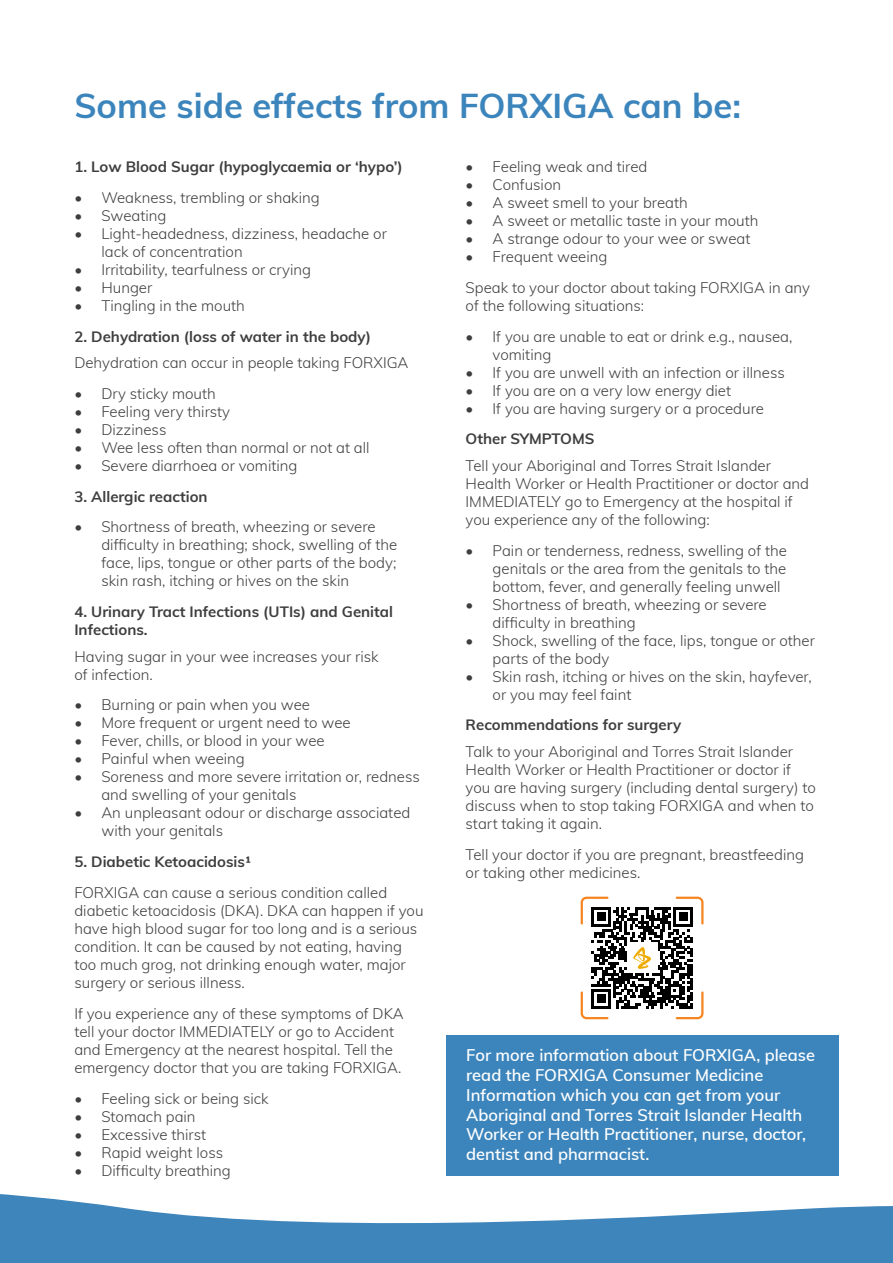
<style>
.page{position:relative;width:893px;height:1263px;background:#fff}
.page>*{position:absolute;margin:0;border:0;box-sizing:border-box;transform-origin:0 0}
.t1{font:700 34.5px "Muli";color:#3c85bc}
.t2{font:600 16.5px/19.8px "Muli";color:#fff}
.t3{font:300 15px/18px "Muli";color:#3e3e3f}
.t4{font:700 15px/18px "Muli";color:#3e3e3f}
</style>
<div class="page">
<svg style="left:0;top:1175px;width:893px;height:88px;fill:#3e85bb"></svg>
<div style="left:446px;top:1035px;width:393px;height:140px;background:#3c85bc"></div>
<svg style="left:580px;top:896px;width:124px;height:124px"></svg>
<h1 class="t1" style="left:74px;top:92px;width:668px">Some side effects from FORXIGA can be:</h1>
<p class="t4" style="left:74px;top:157px;width:330px">1. Low Blood Sugar (hypoglycaemia or ‘hypo’)</p>
<p class="t3" style="left:74px;top:190px;width:247px">• Weakness, trembling or shaking</p>
<p class="t3" style="left:74px;top:208px;width:94px">• Sweating</p>
<p class="t3" style="left:101px;top:226px;width:287px;text-indent:-27px">• Light-headedness, dizziness, headache or lack of concentration</p>
<p class="t3" style="left:74px;top:262px;width:238px">• Irritability, tearfulness or crying</p>
<p class="t3" style="left:74px;top:280px;width:79px">• Hunger</p>
<p class="t3" style="left:74px;top:298px;width:172px">• Tingling in the mouth</p>
<p class="t4" style="left:74px;top:326px;width:298px">2. Dehydration (loss of water in the body)</p>
<p class="t3" style="left:74px;top:355px;width:336px">Dehydration can occur in people taking FORXIGA</p>
<p class="t3" style="left:74px;top:386px;width:143px">• Dry sticky mouth</p>
<p class="t3" style="left:74px;top:404px;width:157px">• Feeling very thirsty</p>
<p class="t3" style="left:74px;top:422px;width:94px">• Dizziness</p>
<p class="t3" style="left:74px;top:440px;width:297px">• Wee less often than normal or not at all</p>
<p class="t3" style="left:74px;top:458px;width:225px">• Severe diarrhoea or vomiting</p>
<p class="t4" style="left:74px;top:489px;width:135px">3. Allergic reaction</p>
<p class="t3" style="left:101px;top:519px;width:297px;text-indent:-27px">• Shortness of breath, wheezing or severe difficulty in breathing; shock, swelling of the face, lips, tongue or other parts of the body; skin rash, itching or hives on the skin</p>
<p class="t4" style="left:74px;top:602px;width:320px">4. Urinary Tract Infections (UTIs) and Genital<br>Infections.</p>
<p class="t3" style="left:74px;top:649px;width:306px">Having sugar in your wee increases your risk of infection.</p>
<p class="t3" style="left:74px;top:698px;width:237px">• Burning or pain when you wee</p>
<p class="t3" style="left:74px;top:716px;width:278px">• More frequent or urgent need to wee</p>
<p class="t3" style="left:74px;top:734px;width:252px">• Fever, chills, or blood in your wee</p>
<p class="t3" style="left:74px;top:752px;width:172px">• Painful when weeing</p>
<p class="t3" style="left:101px;top:770px;width:320px;text-indent:-27px">• Soreness and more severe irritation or, redness and swelling of your genitals</p>
<p class="t3" style="left:101px;top:806px;width:310px;text-indent:-27px">• An unpleasant odour or discharge associated with your genitals</p>
<p class="t4" style="left:74px;top:854px;width:178px">5. Diabetic Ketoacidosis1</p>
<p class="t3" style="left:74px;top:885px;width:351px">FORXIGA can cause a serious condition called diabetic ketoacidosis (DKA). DKA can happen if you have high blood sugar for too long and is a serious condition. It can be caused by not eating, having too much grog, not drinking enough water, major surgery or serious illness.</p>
<p class="t3" style="left:74px;top:1006px;width:331px">If you experience any of these symptoms of DKA tell your doctor IMMEDIATELY or go to Accident and Emergency at the nearest hospital. Tell the emergency doctor that you are taking FORXIGA.</p>
<p class="t3" style="left:74px;top:1091px;width:196px">• Feeling sick or being sick</p>
<p class="t3" style="left:74px;top:1109px;width:123px">• Stomach pain</p>
<p class="t3" style="left:74px;top:1127px;width:133px">• Excessive thirst</p>
<p class="t3" style="left:74px;top:1145px;width:150px">• Rapid weight loss</p>
<p class="t3" style="left:74px;top:1163px;width:158px">• Difficulty breathing</p>
<p class="t3" style="left:466px;top:159px;width:183px">• Feeling weak and tired</p>
<p class="t3" style="left:466px;top:177px;width:97px">• Confusion</p>
<p class="t3" style="left:466px;top:195px;width:224px">• A sweet smell to your breath</p>
<p class="t3" style="left:466px;top:213px;width:294px">• A sweet or metallic taste in your mouth</p>
<p class="t3" style="left:466px;top:231px;width:286px">• A strange odour to your wee or sweat</p>
<p class="t3" style="left:466px;top:243px;width:346px;line-height:30.8px">• Frequent weeing<br>Speak to your doctor about taking FORXIGA in any</p>
<p class="t3" style="left:466px;top:298px;width:180px">of the following situations:</p>
<p class="t3" style="left:493px;top:329px;width:301px;text-indent:-27px">• If you are unable to eat or drink e.g., nausea, vomiting</p>
<p class="t3" style="left:466px;top:365px;width:321px">• If you are unwell with an infection or illness</p>
<p class="t3" style="left:466px;top:383px;width:267px">• If you are on a very low energy diet</p>
<p class="t3" style="left:466px;top:401px;width:300px">• If you are having surgery or a procedure</p>
<p class="t4" style="left:466px;top:431px;width:130px">Other SYMPTOMS</p>
<p class="t3" style="left:466px;top:458px;width:345px">Tell your Aboriginal and Torres Strait Islander Health Worker or Health Practitioner or doctor and IMMEDIATELY go to Emergency at the hospital if you experience any of the following:</p>
<p class="t3" style="left:493px;top:543px;width:296px;text-align:justify;text-indent:-27px">• Pain or tenderness, redness, swelling of the genitals or the area from the genitals to the bottom, fever, and generally feeling unwell</p>
<p class="t3" style="left:493px;top:597px;width:276px;text-indent:-27px">• Shortness of breath, wheezing or severe difficulty in breathing</p>
<p class="t3" style="left:493px;top:633px;width:324px;text-indent:-27px">• Shock, swelling of the face, lips, tongue or other parts of the body</p>
<p class="t3" style="left:493px;top:669px;width:321px;text-indent:-27px">• Skin rash, itching or hives on the skin, hayfever, or you may feel faint</p>
<p class="t4" style="left:466px;top:717px;width:217px">Recommendations for surgery</p>
<p class="t3" style="left:466px;top:744px;width:352px">Talk to your Aboriginal and Torres Strait Islander Health Worker or Health Practitioner or doctor if you are having surgery (including dental surgery) to discuss when to stop taking FORXIGA and when to start taking it again.</p>
<p class="t3" style="left:466px;top:847px;width:340px">Tell your doctor if you are pregnant, breastfeeding or taking other medicines.</p>
<p class="t2" style="left:466px;top:1047px;width:350px">For more information about FORXIGA, please read the FORXIGA Consumer Medicine Information which you can get from your Aboriginal and Torres Strait Islander Health Worker or Health Practitioner, nurse, doctor, dentist and pharmacist.</p>
</div>
